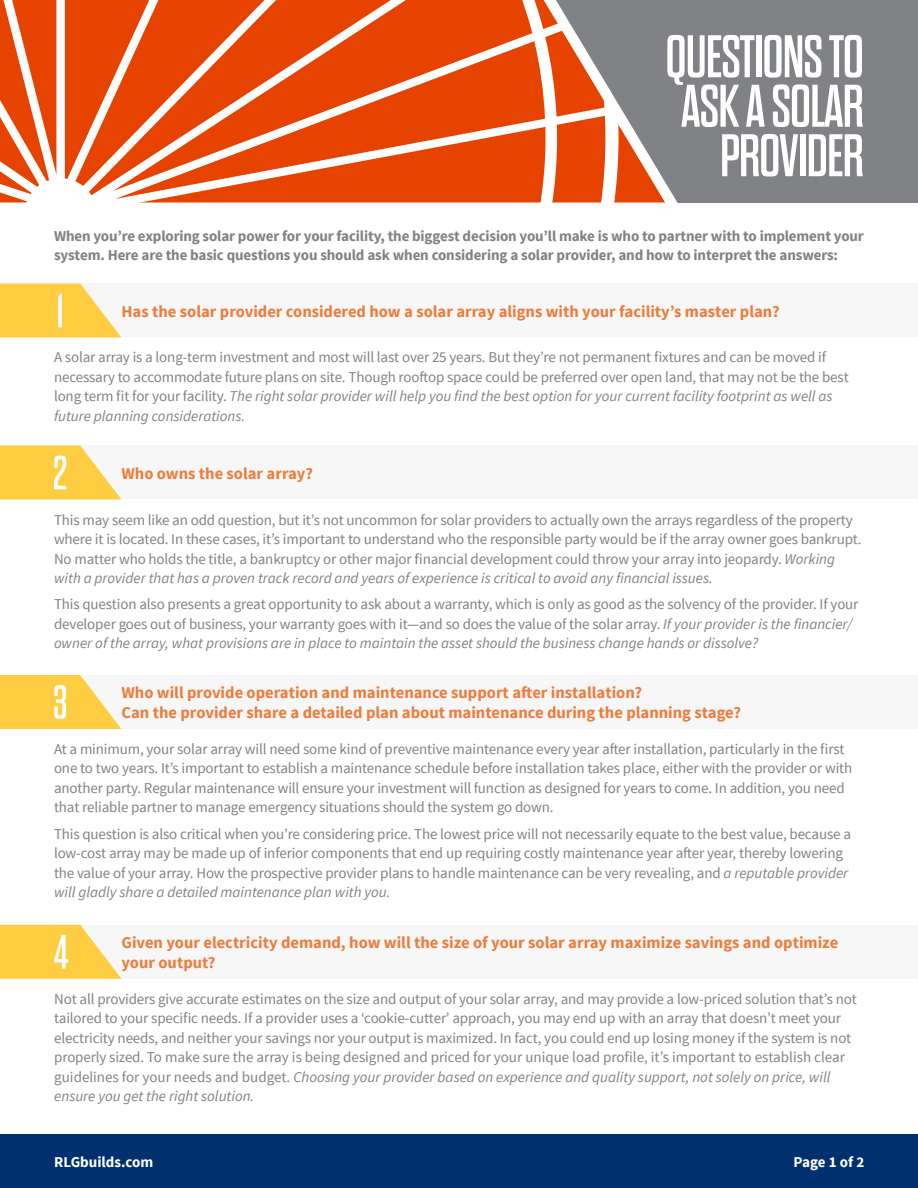
<style>
.page{position:relative;width:918px;height:1188px;background:#fff}
.page>*{position:absolute;margin:0;border:0;box-sizing:border-box;transform-origin:0 0}
.t1{font:60px "Dharma Gothic E";letter-spacing:-.02em;color:#fff}
.t2{font:700 16.5px/19.5px "Source Sans Pro";color:#eb7d3d}
.t3{font:15px/19.5px "Source Sans Pro";letter-spacing:-.01em;color:#808285}
.t4{font:700 15px/19.5px "Source Sans Pro";letter-spacing:-.01em;color:#808285}
.t5{font:700 15px "Source Sans Pro";color:#fff}
.s1{font-style:italic}
</style>
<div class="page">
<div style="left:0;top:675px;width:918px;height:54px;background:#f7f7f8"></div>
<div style="left:0;top:446px;width:918px;height:54px;background:#f7f7f8"></div>
<div style="left:0;top:284px;width:918px;height:54px;background:#f7f7f8"></div>
<svg style="left:0;top:0;width:56px;height:202px"></svg>
<svg style="left:65px;top:0;width:449px;height:202px"></svg>
<svg style="left:514px;top:0;width:176px;height:202px"></svg>
<div style="left:690px;top:0;width:228px;height:202px;background:#808285"></div>
<svg style="left:0;top:284px;width:122px;height:54px"></svg>
<svg style="left:0;top:446px;width:122px;height:54px"></svg>
<svg style="left:0;top:675px;width:122px;height:54px"></svg>
<div style="left:0;top:925px;width:918px;height:54px;background:#f7f7f8"></div>
<svg style="left:0;top:925px;width:122px;height:54px"></svg>
<div style="left:0;top:1134px;width:918px;height:54px;background:#00306d"></div>
<p class="t1" style="left:665px;top:27px;width:200px">QUESTIONS TO</p>
<p class="t1" style="left:681px;top:76px;width:185px">ASK A SOLAR</p>
<p class="t1" style="left:720px;top:126px;width:146px">PROVIDER</p>
<p class="t4" style="left:54px;top:227px;width:811px">When you’re exploring solar power for your facility, the biggest decision you’ll make is who to partner with to implement your system. Here are the basic questions you should ask when considering a solar provider, and how to interpret the answers:</p>
<p class="t2" style="left:122px;top:302px;width:660px">Has the solar provider considered how a solar array aligns with your facility’s master plan?</p>
<p class="t3" style="left:54px;top:348px;width:796px">A solar array is a long-term investment and most will last over 25 years. But they’re not permanent fixtures and can be moved if necessary to accommodate future plans on site. Though rooftop space could be preferred over open land, that may not be the best long term fit for your facility. <span class="s1">The right solar provider will help you find the best option for your current facility footprint as well as future planning considerations.</span></p>
<p class="t2" style="left:122px;top:464px;width:193px">Who owns the solar array?</p>
<p class="t3" style="left:54px;top:510px;width:809px">This may seem like an odd question, but it’s not uncommon for solar providers to actually own the arrays regardless of the property where it is located. In these cases, it’s important to understand who the responsible party would be if the array owner goes bankrupt.<br>No matter who holds the title, a bankruptcy or other major financial development could throw your array into jeopardy. <span class="s1">Working with a provider that has a proven track record and years of experience is critical to avoid any financial issues.</span></p>
<p class="t3" style="left:54px;top:595px;width:806px">This question also presents a great opportunity to ask about a warranty, which is only as good as the solvency of the provider. If your developer goes out of business, your warranty goes with it—and so does the value of the solar array. <span class="s1">If your provider is the financier/ owner of the array, what provisions are in place to maintain the asset should the business change hands or dissolve?</span></p>
<p class="t2" style="left:122px;top:684px;width:621px">Who will provide operation and maintenance support after installation?<br>Can the provider share a detailed plan about maintenance during the planning stage?</p>
<p class="t3" style="left:54px;top:739px;width:800px">At a minimum, your solar array will need some kind of preventive maintenance every year after installation, particularly in the first one to two years. It’s important to establish a maintenance schedule before installation takes place, either with the provider or with another party. Regular maintenance will ensure your investment will function as designed for years to come. In addition, you need that reliable partner to manage emergency situations should the system go down.</p>
<p class="t3" style="left:54px;top:824px;width:799px">This question is also critical when you’re considering price. The lowest price will not necessarily equate to the best value, because a low-cost array may be made up of inferior components that end up requiring costly maintenance year after year, thereby lowering the value of your array. How the prospective provider plans to handle maintenance can be very revealing, and <span class="s1">a reputable provider will gladly share a detailed maintenance plan with you.</span></p>
<p class="t2" style="left:122px;top:934px;width:718px">Given your electricity demand, how will the size of your solar array maximize savings and optimize your output?</p>
<p class="t3" style="left:54px;top:989px;width:804px">Not all providers give accurate estimates on the size and output of your solar array, and may provide a low-priced solution that’s not tailored to your specific needs. If a provider uses a ‘cookie-cutter’ approach, you may end up with an array that doesn’t meet your electricity needs, and neither your savings nor your output is maximized. In fact, you could end up losing money if the system is not properly sized. To make sure the array is being designed and priced for your unique load profile, it’s important to establish clear guidelines for your needs and budget. <span class="s1">Choosing your provider based on experience and quality support, not solely on price, will ensure you get the right solution.</span></p>
<p class="t5" style="left:54px;top:1152px;width:101px">RLGbuilds.com</p>
<p class="t5" style="left:794px;top:1152px;width:72px">Page 1 of 2</p>
</div>
